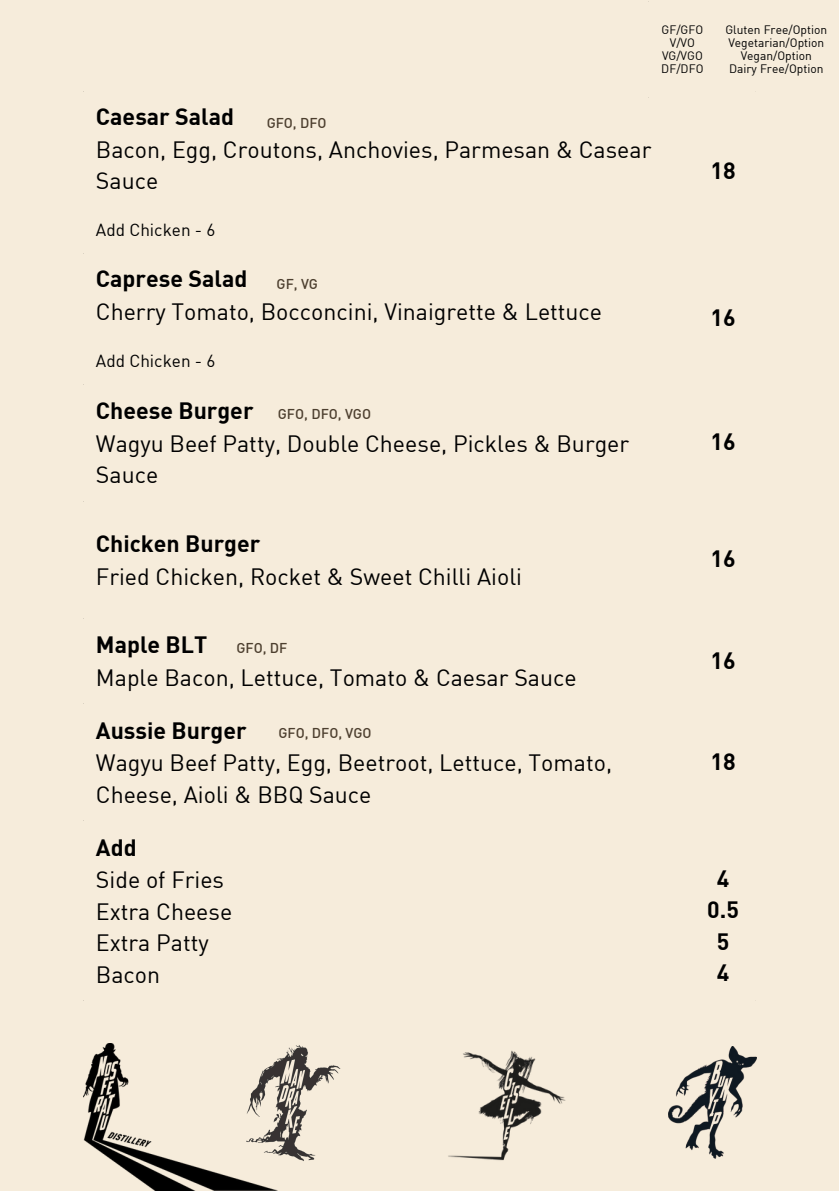
<style>
.page{position:relative;width:839px;height:1191px;background:#fff}
.page>*{position:absolute;margin:0;border:0;box-sizing:border-box;transform-origin:0 0}
.t1{font:23.2px/31.4px "DIN";color:#000}
.t2{font:23.2px "DIN Bold";color:#000}
.t3{font:17.2px "DIN";color:#000}
.t4{font:500 14px "DIN";color:#4d3f2f}
.t5{font:12px "DIN";color:#000}
</style>
<div class="page">
<div style="left:0;top:0;width:838px;height:1191px;background:#f6ecdb"></div>
<img style="left:668px;top:1047px;width:88px;height:112px">
<img style="left:448px;top:1051px;width:118px;height:110px">
<img style="left:277px;top:1045px;width:64px;height:116px">
<img style="left:84px;top:1043px;width:193px;height:147px">
<p class="t5" style="left:661px;top:22px;width:43px">GF/GFO</p>
<p class="t5" style="left:669px;top:35px;width:27px">V/VO</p>
<p class="t5" style="left:662px;top:48px;width:42px">VG/VGO</p>
<h1 class="t5" style="left:661px;top:61px;width:44px">DF/DFO</h1>
<h1 class="t5" style="left:725px;top:22px;width:103px">Gluten Free/Option</h1>
<h1 class="t5" style="left:728px;top:35px;width:97px">Vegetarian/Option</h1>
<h1 class="t5" style="left:740px;top:48px;width:73px">Vegan/Option</h1>
<h1 class="t5" style="left:729px;top:61px;width:96px">Dairy Free/Option</h1>
<p class="t2" style="left:96px;top:101px;width:140px">Caesar Salad</p>
<p class="t1" style="left:96px;top:133px;width:557px">Bacon, Egg, Croutons, Anchovies, Parmesan &amp; Casear<br>Sauce</p>
<p class="t3" style="left:96px;top:219px;width:121px">Add Chicken - 6</p>
<p class="t4" style="left:267px;top:118px;width:61px">GFO, DFO</p>
<p class="t2" style="left:710px;top:156px;width:27px">18</p>
<p class="t2" style="left:96px;top:263px;width:153px">Caprese Salad</p>
<p class="t1" style="left:96px;top:295px;width:507px">Cherry Tomato, Bocconcini, Vinaigrette &amp; Lettuce</p>
<p class="t3" style="left:96px;top:350px;width:121px">Add Chicken - 6</p>
<p class="t4" style="left:276px;top:279px;width:43px">GF, VG</p>
<p class="t2" style="left:710px;top:302px;width:27px">16</p>
<p class="t2" style="left:96px;top:396px;width:159px">Cheese Burger</p>
<p class="t1" style="left:96px;top:427px;width:535px">Wagyu Beef Patty, Double Cheese, Pickles &amp; Burger<br>Sauce</p>
<p class="t2" style="left:710px;top:427px;width:27px">16</p>
<p class="t4" style="left:278px;top:409px;width:95px">GFO, DFO, VGO</p>
<p class="t2" style="left:96px;top:528px;width:166px">Chicken Burger</p>
<p class="t1" style="left:96px;top:560px;width:427px">Fried Chicken, Rocket &amp; Sweet Chilli Aioli</p>
<p class="t2" style="left:96px;top:630px;width:113px">Maple BLT</p>
<p class="t1" style="left:96px;top:661px;width:482px">Maple Bacon, Lettuce, Tomato &amp; Caesar Sauce</p>
<p class="t4" style="left:236px;top:643px;width:52px">GFO, DF</p>
<p class="t2" style="left:710px;top:544px;width:27px">16</p>
<p class="t2" style="left:710px;top:645px;width:27px">16</p>
<p class="t2" style="left:96px;top:715px;width:152px">Aussie Burger</p>
<p class="t1" style="left:96px;top:747px;width:517px">Wagyu Beef Patty, Egg, Beetroot, Lettuce, Tomato,<br>Cheese, Aioli &amp; BBQ Sauce</p>
<p class="t2" style="left:710px;top:746px;width:27px">18</p>
<p class="t2" style="left:96px;top:832px;width:42px">Add</p>
<p class="t1" style="left:96px;top:864px;width:130px">Side of Fries</p>
<p class="t1" style="left:96px;top:895px;width:138px">Extra Cheese</p>
<p class="t1" style="left:96px;top:927px;width:114px">Extra Patty</p>
<p class="t1" style="left:96px;top:958px;width:66px">Bacon</p>
<p class="t4" style="left:278px;top:728px;width:95px">GFO, DFO, VGO</p>
<p class="t2" style="left:716px;top:863px;width:14px">4</p>
<p class="t2" style="left:707px;top:895px;width:33px">0.5</p>
<p class="t2" style="left:716px;top:926px;width:14px">5</p>
<p class="t2" style="left:716px;top:958px;width:14px">4</p>
</div>
